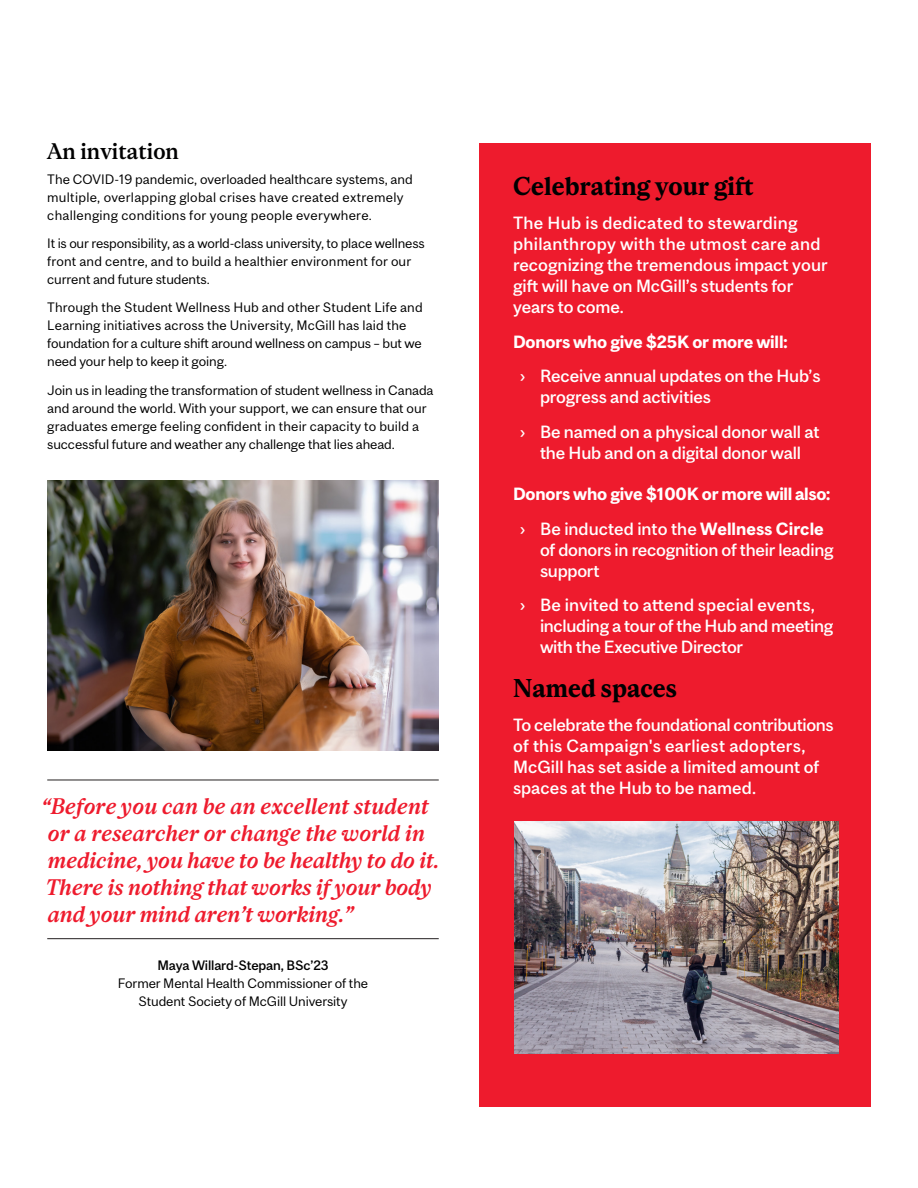
<style>
.page{position:relative;width:918px;height:1188px;background:#fff}
.page>*{position:absolute;margin:0;border:0;box-sizing:border-box;transform-origin:0 0}
.H3_Serif_Medium_16_20{font:700 24px "Mc Gill Serif";color:#000001}
.Pull_Quote{font:italic 500 21px/27px "Mc Gill Serif";color:#ee1b2d}
.H3_Serif_Medium_16_20-2{font:500 21px "Mc Gill Serif";color:#000001}
.H3_Serif_Medium_16_20-3{font:500 16.5px/21px "Mc Gill Sans";letter-spacing:-.01em;color:#fff}
.T1_sans___0_09375{font:500 16.5px/21px "Mc Gill Sans";color:#fff}
.H5_sans_medium_12_14{font:700 16.5px "Mc Gill Sans";letter-spacing:-.01em;color:#fff}
.H3_Serif_Medium_16_20-4{font:700 16.5px "Mc Gill Sans";letter-spacing:-.01em;color:#fff}
.T1_sans___0_09375-2{font:12.75px/18px "Mc Gill Sans";color:#000001}
.T1_sans___0_09375-3{font:12.75px/18px "Mc Gill Sans";letter-spacing:.02em;color:#000001}
.s1{font-weight:500}
.s2{font-weight:700}
</style>
<div class="page">
<hr style="left:47px;top:780px;width:392px;height:1px;background:#231f20">
<hr style="left:47px;top:938px;width:392px;height:1px;background:#231f20">
<img style="left:47px;top:480px;width:392px;height:270px">
<div style="left:479px;top:143px;width:392px;height:964px;background:#ee1b2d"></div>
<img style="left:514px;top:822px;width:324px;height:232px">
<p class="H3_Serif_Medium_16_20-2" style="left:47px;top:138px;width:133px">An invitation</p>
<p class="T1_sans___0_09375-3" style="left:47px;top:170px;width:367px">The COVID-19 pandemic, overloaded healthcare systems, and multiple, overlapping global crises have created extremely challenging conditions for young people everywhere.</p>
<p class="T1_sans___0_09375-2" style="left:47px;top:234px;width:379px">It is our responsibility, as a world-class university, to place wellness front and centre, and to build a healthier environment for our current and future students.</p>
<p class="T1_sans___0_09375-2" style="left:47px;top:299px;width:377px">Through the Student Wellness Hub and other Student Life and Learning initiatives across the University, McGill has laid the foundation for a culture shift around wellness on campus – but we need your help to keep it going.</p>
<p class="T1_sans___0_09375-2" style="left:47px;top:381px;width:388px">Join us in leading the transformation of student wellness in Canada and around the world. With your support, we can ensure that our graduates emerge feeling confident in their capacity to build a successful future and weather any challenge that lies ahead.</p>
<p class="Pull_Quote" style="left:41px;top:792px;width:400px">“Before you can be an excellent student or a researcher or change the world in medicine, you have to be healthy to do it.<br>There is nothing that works if your body and your mind aren’t working.”</p>
<p class="T1_sans___0_09375-2" style="left:118px;top:956px;width:252px;text-align:center"><span class="s1">Maya Willard-Stepan, BSc’23<br></span>Former Mental Health Commissioner of the<br>Student Society of McGill University</p>
<p class="H3_Serif_Medium_16_20" style="left:513px;top:171px;width:242px">Celebrating your gift</p>
<p class="H3_Serif_Medium_16_20-3" style="left:513px;top:213px;width:316px">The Hub is dedicated to stewarding philanthropy with the utmost care and recognizing the tremendous impact your gift will have on McGill’s students for years to come.</p>
<p class="H3_Serif_Medium_16_20-4" style="left:513px;top:332px;width:276px">Donors who give $25K or more will:</p>
<p class="H3_Serif_Medium_16_20-3" style="left:540px;top:366px;width:282px;text-indent:-20px">› Receive annual updates on the Hub’s progress and activities</p>
<p class="H3_Serif_Medium_16_20-3" style="left:520px;top:421px;width:301px;text-align:center">› Be named on a physical donor wall at the Hub and on a digital donor wall</p>
<p class="H5_sans_medium_12_14" style="left:513px;top:484px;width:319px">Donors who give $100K or more will also:</p>
<p class="H3_Serif_Medium_16_20-3" style="left:540px;top:518px;width:295px;text-indent:-20px">› Be inducted into the <span class="s2">Wellness Circle </span>of donors in recognition of their leading support</p>
<p class="H3_Serif_Medium_16_20-3" style="left:540px;top:594px;width:295px;text-indent:-20px">› Be invited to attend special events, including a tour of the Hub and meeting with the Executive Director</p>
<p class="H3_Serif_Medium_16_20" style="left:513px;top:672px;width:166px">Named spaces</p>
<p class="T1_sans___0_09375" style="left:513px;top:714px;width:322px">To celebrate the foundational contributions of this Campaign's earliest adopters, McGill has set aside a limited amount of spaces at the Hub to be named.</p>
</div>
